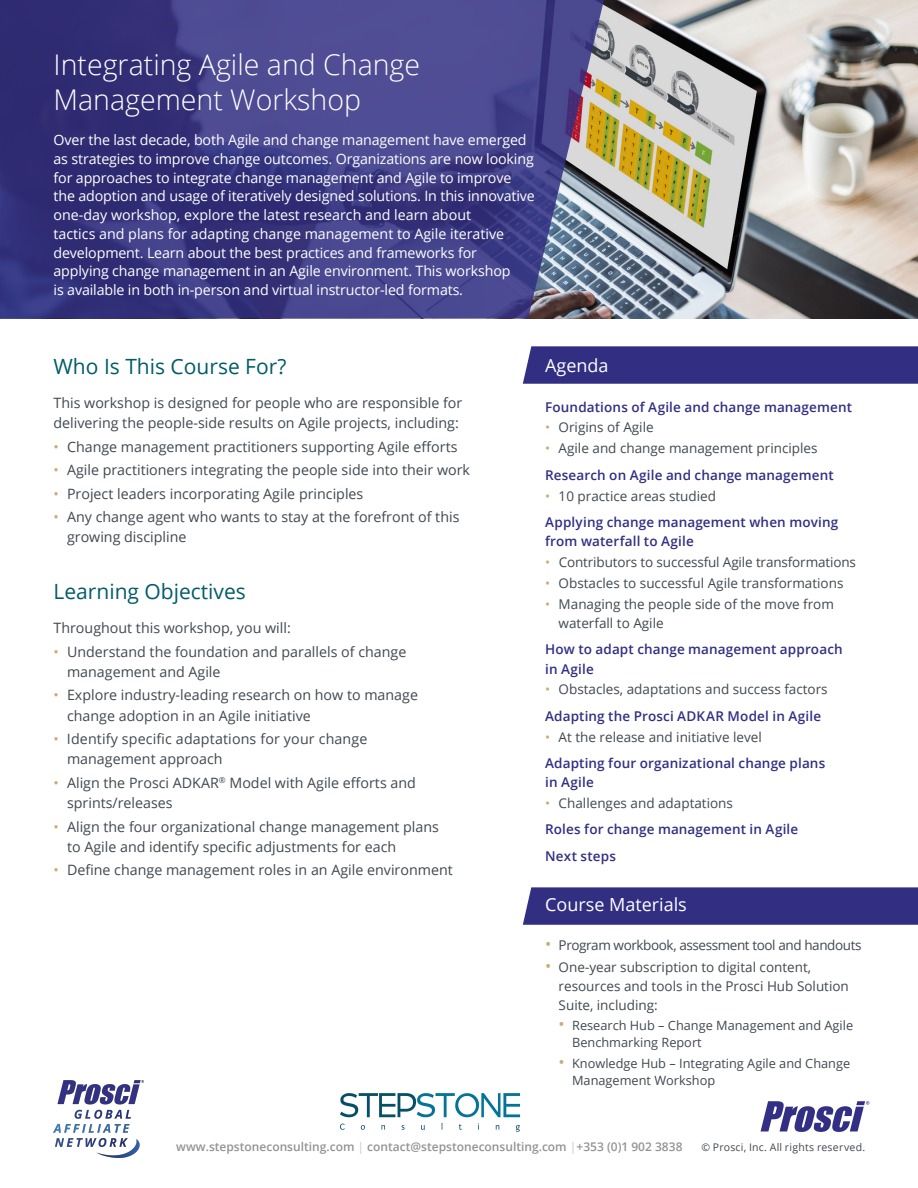
<style>
.page{position:relative;width:918px;height:1188px;background:#fff}
.page>*{position:absolute;margin:0;border:0;box-sizing:border-box;transform-origin:0 0}
.t1{font:300 28.5px/34.5px "Open Sans";color:#fff}
.t2{font:21px "Open Sans";color:#025c67}
.t3{font:18px "Open Sans";color:#fff}
.t4{font:16.5px "Open Sans";color:#caaa77}
.t5{font:14.25px/23.5px "Open Sans";color:#40484f}
.t6{font:14.25px/18.8px "Open Sans";letter-spacing:-.01em;color:#fff}
.t7{font:14.25px "Open Sans";color:#caaa77}
.t8{font:13.5px/18.8px "Open Sans";color:#40484f}
.t9{font:600 13.5px/19.5px "Open Sans";letter-spacing:.01em;color:#322f83}
.t10{font:13.5px "Open Sans";letter-spacing:-.03em;color:#40484f}
.t11{font:13.5px "Open Sans";color:#caaa77}
.t12{font:12.75px/20.5px "Open Sans";color:#40484f}
.t13{font:600 12px "Open Sans";color:#919396}
.t14{font:10.5px "Open Sans";letter-spacing:.02em;color:#40484f}
.t15{font:8.25px "Open Sans";color:#40484f}
.s1{color:#d1d3d4}
</style>
<div class="page">
<img style="left:605px;top:0;width:313px;height:319px">
<svg style="left:0;top:0;width:605px;height:319px;background:#444184"></svg>
<div style="left:523px;top:346px;width:395px;height:38px;background:#322f83"></div>
<div style="left:523px;top:887px;width:395px;height:38px;background:#322f83"></div>
<svg style="left:761px;top:1101px;width:108px;height:31px"></svg>
<img style="left:339px;top:1093px;width:182px;height:39px">
<img style="left:54px;top:1081px;width:89px;height:77px">
<h1 class="t1" style="left:54px;top:47px;width:368px">Integrating Agile and Change<br>Management Workshop</h1>
<p class="t6" style="left:54px;top:130px;width:483px">Over the last decade, both Agile and change management have emerged as strategies to improve change outcomes. Organizations are now looking for approaches to integrate change management and Agile to improve the adoption and usage of iteratively designed solutions In. this innovative one-day workshop, explore the latest research and learn about<br>tactics and plans for adapting change management to Agile iterative development. Learn about the best practices and frameworks for applying change management in an Agile environment. This workshop<br>is available in both in-person and virtual instructor-led formats.</p>
<h2 class="t2" style="left:54px;top:352px;width:234px">Who Is This Course For?</h2>
<p class="t5" style="left:54px;top:392px;width:410px;line-height:20.2px">This workshop is designed for people who are responsible for delivering the people-side results on Agile projects, including:</p>
<p class="t5" style="left:67px;top:434px;width:392px">Change management practitioners supporting Agile efforts</p>
<p class="t7" style="left:54px;top:437px;width:7px">•</p>
<p class="t7" style="left:54px;top:460px;width:7px">•</p>
<p class="t5" style="left:67px;top:458px;width:405px">Agile practitioners integrating the people side into their work</p>
<p class="t7" style="left:54px;top:484px;width:7px">•</p>
<p class="t5" style="left:67px;top:481px;width:298px">Project leaders incorporating Agile principles</p>
<p class="t7" style="left:54px;top:507px;width:7px">•</p>
<p class="t5" style="left:67px;top:505px;width:394px">Any change agent who wants to stay at the forefront of this</p>
<p class="t5" style="left:67px;top:525px;width:121px">growing discipline</p>
<h2 class="t2" style="left:54px;top:577px;width:194px">Learning Objectives</h2>
<p class="t5" style="left:67px;top:616px;width:341px;text-indent:-13px">Throughout this workshop, you will:<br>Understand the foundation and parallels of change</p>
<p class="t7" style="left:54px;top:642px;width:7px">•</p>
<p class="t7" style="left:54px;top:685px;width:7px">•</p>
<p class="t7" style="left:54px;top:729px;width:7px">•</p>
<p class="t7" style="left:54px;top:773px;width:7px">•</p>
<p class="t7" style="left:54px;top:817px;width:7px">•</p>
<p class="t7" style="left:54px;top:860px;width:7px">•</p>
<p class="t5" style="left:67px;top:659px;width:353px">management and Agile<br>Explore industry-leading research on how to manage</p>
<p class="t5" style="left:67px;top:703px;width:302px">change adoption in an Agile initiative<br>Identify specific adaptations for your change</p>
<p class="t5" style="left:67px;top:747px;width:157px">management approach</p>
<p class="t5" style="left:229px;top:770px;width:188px">Model with Agile efforts and</p>
<p class="t5" style="left:67px;top:770px;width:153px">Align the Prosci ADKAR</p>
<p class="t15" style="left:219px;top:774px;width:8px">®</p>
<p class="t5" style="left:67px;top:791px;width:373px">sprints/releases<br>Align the four organizational change management plans</p>
<p class="t5" style="left:67px;top:834px;width:387px">to Agile and identify specific adjustments for each<br>Define change management roles in an Agile environment</p>
<p class="t3" style="left:545px;top:353px;width:65px">Agenda</p>
<p class="t9" style="left:545px;top:397px;width:309px">Foundations of Agile and change management</p>
<p class="t8" style="left:559px;top:418px;width:97px">Origins of Agile</p>
<p class="t11" style="left:545px;top:418px;width:7px">•</p>
<p class="t8" style="left:559px;top:439px;width:260px">Agile and change management principles</p>
<p class="t11" style="left:545px;top:439px;width:7px">•</p>
<p class="t9" style="left:545px;top:465px;width:290px">Research on Agile and change management</p>
<p class="t8" style="left:559px;top:486px;width:159px">10 practice areas studied</p>
<p class="t11" style="left:545px;top:486px;width:7px">•</p>
<p class="t9" style="left:545px;top:512px;width:295px">Applying change management when moving from waterfall to Agile</p>
<p class="t8" style="left:559px;top:553px;width:299px">Contributors to successful Agile transformations</p>
<p class="t11" style="left:545px;top:553px;width:7px">•</p>
<p class="t11" style="left:545px;top:574px;width:7px">•</p>
<p class="t11" style="left:545px;top:595px;width:7px">•</p>
<p class="t8" style="left:559px;top:573px;width:286px">Obstacles to successful Agile transformations</p>
<p class="t8" style="left:559px;top:594px;width:277px">Managing the people side of the move from</p>
<p class="t8" style="left:559px;top:613px;width:107px">waterfall to Agile</p>
<p class="t9" style="left:545px;top:639px;width:299px">How to adapt change management approach in Agile</p>
<p class="t8" style="left:559px;top:680px;width:271px">Obstacles, adaptations and success factors</p>
<p class="t11" style="left:545px;top:680px;width:7px">•</p>
<p class="t9" style="left:545px;top:706px;width:278px">Adapting the Prosci ADKAR Model in Agile</p>
<p class="t8" style="left:559px;top:727px;width:205px">At the release and initiative level</p>
<p class="t11" style="left:545px;top:727px;width:7px">•</p>
<p class="t9" style="left:545px;top:753px;width:282px">Adapting four organizational change plans in Agile</p>
<p class="t8" style="left:559px;top:794px;width:176px">Challenges and adaptations</p>
<p class="t11" style="left:545px;top:794px;width:7px">•</p>
<p class="t9" style="left:545px;top:816px;width:255px;line-height:26.2px">Roles for change management in Agile<br>Next steps</p>
<p class="t3" style="left:545px;top:892px;width:143px">Course Materials</p>
<p class="t10" style="left:559px;top:936px;width:304px">Program workbook, assessment tool and handouts</p>
<p class="t4" style="left:545px;top:933px;width:8px">•</p>
<p class="t4" style="left:545px;top:955px;width:8px">•</p>
<p class="t8" style="left:559px;top:957px;width:254px">One-year subscription to digital content,</p>
<p class="t8" style="left:559px;top:976px;width:292px">resources and tools in the Prosci Hub Solution<br>Suite, including:</p>
<p class="t12" style="left:572px;top:1015px;width:283px">Research Hub – Change Management and Agile</p>
<p class="t4" style="left:559px;top:1013px;width:8px">•</p>
<p class="t4" style="left:559px;top:1050px;width:8px">•</p>
<p class="t12" style="left:572px;top:1032px;width:280px">Benchmarking Report<br>Knowledge Hub – Integrating Agile and Change</p>
<p class="t12" style="left:572px;top:1070px;width:145px">Management Workshop</p>
<p class="t13" style="left:176px;top:1139px;width:508px">www.stepstoneconsulting.com <span class="s1">|</span> contact@stepstoneconsulting.com <span class="s1">|</span>+353 1)0( 902 3838</p>
<p class="t14" style="left:701px;top:1140px;width:165px">© Prosci, Inc. All rights reserved.</p>
</div>
